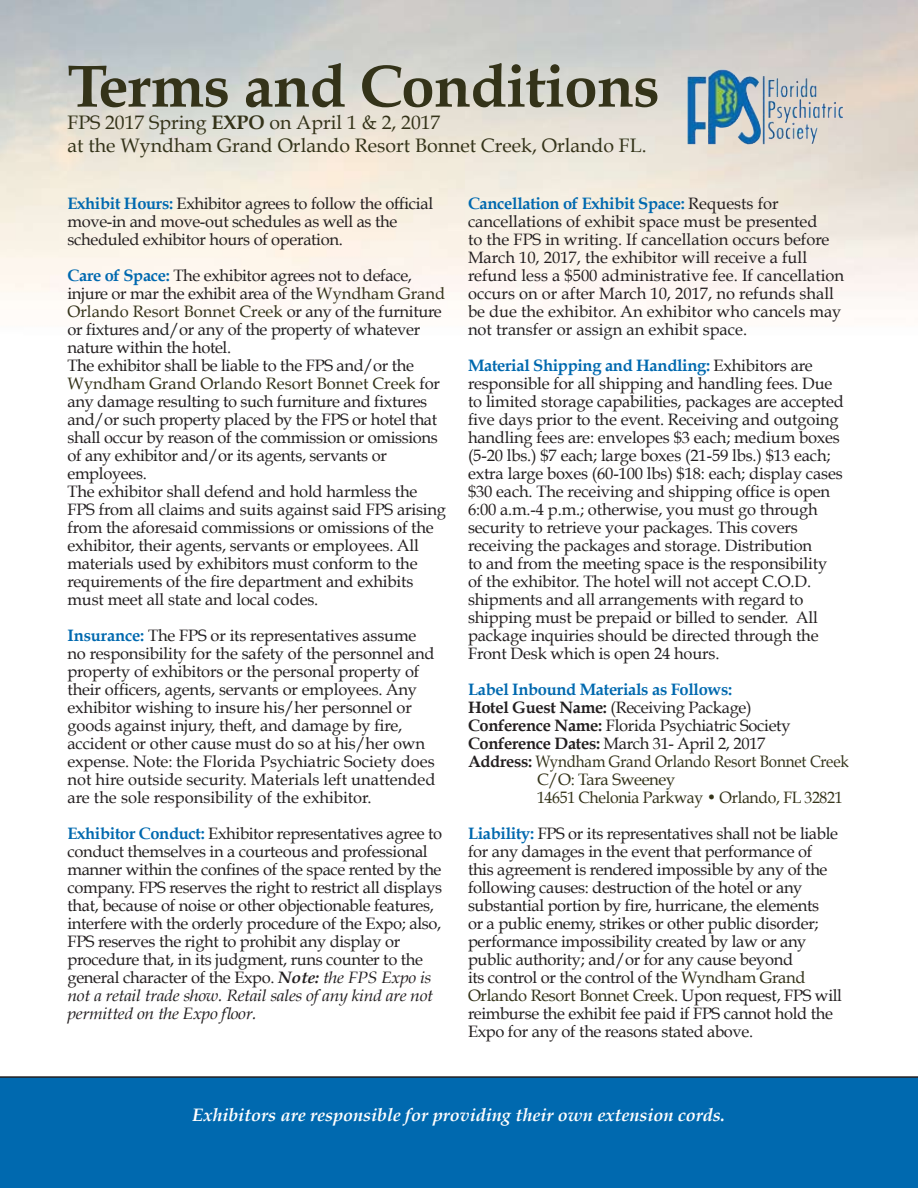
<style>
.page{position:relative;width:918px;height:1188px;background:#fff}
.page>*{position:absolute;margin:0;border:0;box-sizing:border-box;transform-origin:0 0}
.t1{font:700 60px "Book Antiqua";letter-spacing:-.01em;color:#343319}
.t2{font:19.5px/22.5px "Book Antiqua";color:#343319}
.t3{font:italic 700 18px "Book Antiqua";color:#fff}
.t4{font:16.5px/18px "Book Antiqua";letter-spacing:-.01em;color:#231f20}
.t5{font:16.5px "Book Antiqua";letter-spacing:-.02em;color:#343319;scale:.92 1}
.t6{font:16.5px "Book Antiqua";letter-spacing:-.02em;color:#343319;scale:.96 1}
.t7{font:700 16.5px "Book Antiqua";letter-spacing:-.02em;color:#0069af}
.t8{font:16.5px "Book Antiqua";letter-spacing:-.02em;color:#343319}
.s1{font-weight:700}
.s2{font-weight:700;color:#0069af}
.s3{color:#343319}
.s4{font-weight:700;font-style:italic}
.s5{font-style:italic}
.s6{font-weight:700;color:#231f20}
</style>
<div class="page">
<div style="left:0;top:1076px;width:918px;height:112px;background:#0069af"></div>
<img style="left:0;top:0;width:918px;height:302px">
<img style="left:708px;top:70px;width:53px;height:75px">
<h1 class="t1" style="left:68px;top:51px;width:594px">Terms and Conditions</h1>
<p class="t2" style="left:68px;top:111px;width:581px">FPS 2017 Spring <span class="s1">Expo</span> on April 1 &amp; 2, 2017<br>at the Wyndham Grand Orlando Resort Bonnet Creek, Orlando FL.</p>
<p class="t4" style="left:68px;top:195px;width:367px"><span class="s2">Exhibit Hours:</span> Exhibitor agrees to follow the official move-in and move-out schedules as well as the scheduled exhibitor hours of operation.</p>
<p class="t4" style="left:68px;top:267px;width:380px"><span class="s2">Care of Space:</span> The exhibitor agrees not to deface, injure or mar the exhibit area of the <span class="s3">Wyndham Grand Orlando Resort Bonnet Creek</span> or any of the furniture or fixtures and/or any of the property of whatever nature within the hotel.<br>The exhibitor shall be liable to the FPS and/or the <span class="s3">Wyndham Grand Orlando Resort Bonnet Creek</span> for any damage resulting to such furniture and fixtures and/or such property placed by the FPS or hotel that shall occur by reason of the commission or omissions of any exhibitor and/or its agents, servants or employees.<br>The exhibitor shall defend and hold harmless the FPS from all claims and suits against said FPS arising from the aforesaid commissions or omissions of the exhibitor, their agents, servants or employees. All materials used by exhibitors must conform to the requirements of the fire department and exhibits must meet all state and local codes.</p>
<p class="t4" style="left:68px;top:627px;width:369px"><span class="s2">Insurance:</span> The FPS or its representatives assume no responsibility for the safety of the personnel and property of exhibitors or the personal property of their officers, agents, servants or employees. Any exhibitor wishing to insure his/her personnel or goods against injury, theft, and damage by fire, accident or other cause must do so at his/her own expense. Note: the Florida Psychiatric Society does not hire outside security. Materials left unattended are the sole responsibility of the exhibitor.</p>
<p class="t4" style="left:67px;top:825px;width:376px"><span class="s2">Exhibitor Conduct:</span> Exhibitor representatives agree to conduct themselves in a courteous and professional manner within the confines of the space rented by the company. FPS reserves the right to restrict all displays that, because of noise or other objectionable features, interfere with the orderly procedure of the Expo; also, FPS reserves the right to prohibit any display or procedure that, in its judgment, runs counter to the general character of the Expo. <span class="s4">Note:</span> <span class="s5">the FPS Expo is not a retail trade show. Retail sales of any kind are not permitted on the Expo floor.</span></p>
<p class="t4" style="left:468px;top:195px;width:378px"><span class="s2">Cancellation of Exhibit Space:</span> Requests for cancellations of exhibit space must be presented<br>to the FPS in writing. If cancellation occurs before March 10, 2017, the exhibitor will receive a full refund less a $500 administrative fee. If cancellation occurs on or after March 10, 2017, no refunds shall be due the exhibitor. An exhibitor who cancels may not transfer or assign an exhibit space.</p>
<p class="t4" style="left:468px;top:357px;width:377px"><span class="s2">Material Shipping and Handling:</span> Exhibitors are responsible for all shipping and handling fees. Due to limited storage capabilities, packages are accepted five days prior to the event. Receiving and outgoing handling fees are: envelopes $3 each; medium boxes (5-20 lbs.) $7 each; large boxes (21-59 lbs.) $13 each; extra large boxes (60-100 lbs) $18: each; display cases $30 each. The receiving and shipping office is open 6:00 a.m.-4 p.m.; otherwise, you must go through security to retrieve your packages. This covers receiving the packages and storage. Distribution<br>to and from the meeting space is the responsibility of the exhibitor. The hotel will not accept C.O.D. shipments and all arrangements with regard to shipping must be prepaid or billed to sender. All package inquiries should be directed through the Front Desk which is open 24 hours.</p>
<p class="t7" style="left:468px;top:680px;width:266px">Label Inbound Materials as Follows:</p>
<p class="t4" style="left:468px;top:699px;width:285px"><span class="s1">Hotel Guest Name:</span> (Receiving Package)</p>
<p class="t4" style="left:468px;top:717px;width:324px"><span class="s1">Conference Name:</span> Florida Psychiatric Society</p>
<p class="t4" style="left:468px;top:735px;width:299px"><span class="s1">Conference Dates:</span> March 31- April 2, 2017</p>
<p class="t5" style="left:468px;top:751px;width:416px"><span class="s6">Address:</span> Wyndham Grand Orlando Resort Bonnet Creek</p>
<p class="t8" style="left:537px;top:769px;width:140px">C/O: Tara Sweeney</p>
<p class="t6" style="left:537px;top:787px;width:320px">14651 Chelonia Parkway • Orlando, FL 32821</p>
<p class="t4" style="left:468px;top:825px;width:376px"><span class="s2">Liability:</span> FPS or its representatives shall not be liable for any damages in the event that performance of this agreement is rendered impossible by any of the following causes: destruction of the hotel or any substantial portion by fire, hurricane, the elements<br>or a public enemy, strikes or other public disorder; performance impossibility created by law or any public authority; and/or for any cause beyond<br>its control or the control of the <span class="s3">Wyndham Grand Orlando Resort Bonnet Creek</span>. Upon request, FPS will reimburse the exhibit fee paid if FPS cannot hold the Expo for any of the reasons stated above.</p>
<p class="t3" style="left:193px;top:1105px;width:534px">Exhibitors are responsible for providing their own extension cords.</p>
</div>
